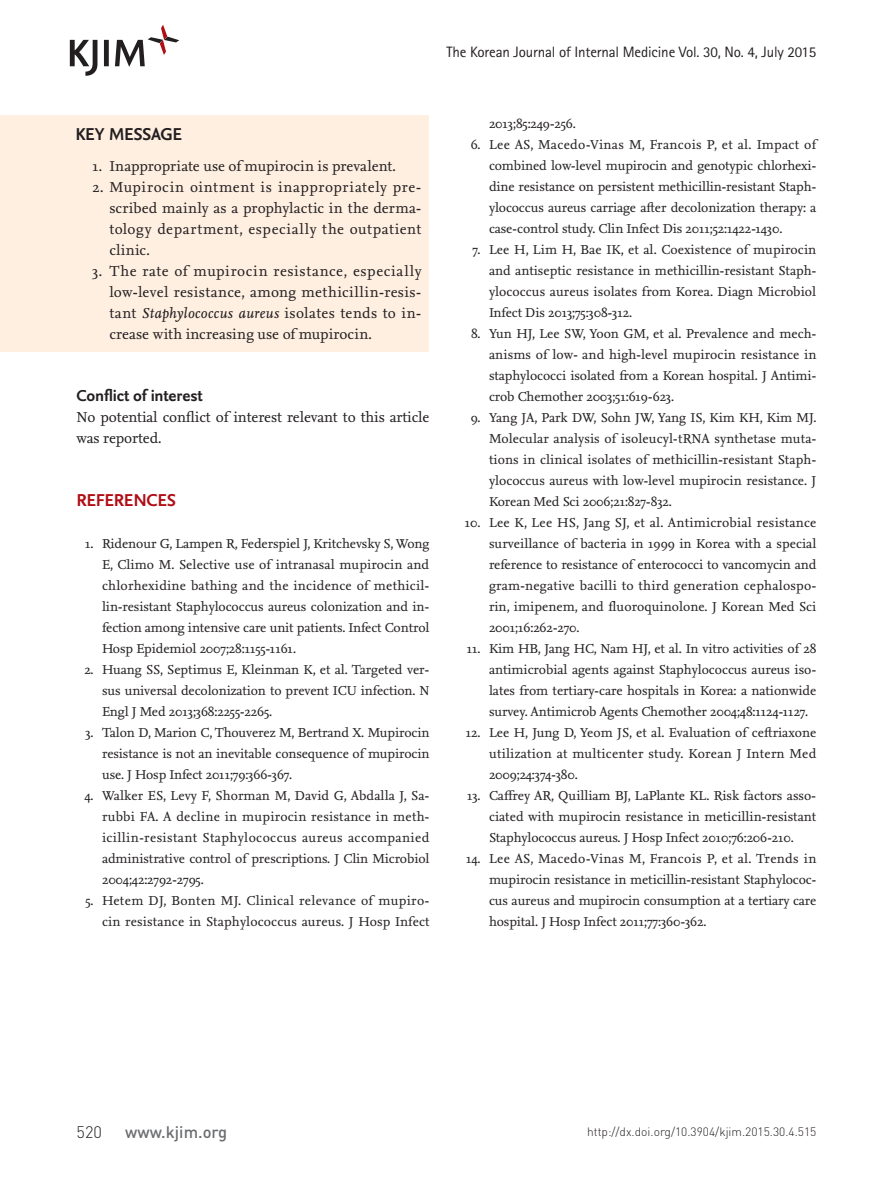
<style>
.page{position:relative;width:893px;height:1191px;background:#fff}
.page>*{position:absolute;margin:0;border:0;box-sizing:border-box;transform-origin:0 0}
.t1{font:700 18px "Nexus Sans";letter-spacing:-.025em;color:#b00d15}
.t2{font:700 18px "Nexus Sans";letter-spacing:-.02em;color:#231f20}
.t3{font:700 16.5px "Nexus Sans";letter-spacing:-.01em;color:#231f20}
.t4{font:500 16.5px "DIN Pro";color:#6c6d70}
.t5{font:300 16.5px "DIN Pro";color:#231f20}
.t6{font:15px/21px "Nexus Serif";color:#231f20;text-align:justify}
.t7{font:15px "Rotis Sans Serif Std";letter-spacing:-.01em;color:#231f20}
.t8{font:13.5px/21px "Nexus Serif";letter-spacing:-.01em;color:#231f20;text-align:justify}
.t9{font:13.5px/21px "Nexus Serif";letter-spacing:.01em;color:#231f20;text-align:right}
.t10{font:300 12px "DIN Pro";color:#231f20}
.s1{font-style:italic}
</style>
<div class="page">
<svg style="left:70px;top:25px;width:109px;height:51px"></svg>
<div style="left:0;top:116px;width:428px;height:236px;background:#feefe1"></div>
<p class="t7" style="left:447px;top:43px;width:371px">The Korean Journal of Internal Medicine Vol. 30, No. 4, July 2015</p>
<h1 class="t2" style="left:75px;top:122px;width:108px">KEY MESSAGE</h1>
<p class="t6" style="left:92px;top:155px;width:305px">1. Inappropriate use of mupirocin is prevalent.</p>
<p class="t6" style="left:109px;top:176px;width:314px;text-indent:-17px">2. Mupirocin ointment is inappropriately pre&shy;scribed mainly as a prophylactic in the derma&shy;tology department, especially the outpatient clinic.</p>
<p class="t6" style="left:109px;top:260px;width:314px;text-indent:-17px">3. The rate of mupirocin resistance, especially low-level resistance, among methicillin-resis&shy;tant <span class="s1">Staphylococcus aureus</span> isolates tends to in&shy;crease with increasing use of mupirocin.</p>
<p class="t3" style="left:77px;top:385px;width:128px">Conflict of interest</p>
<p class="t6" style="left:77px;top:406px;width:354px">No potential conflict of interest relevant to this article was reported.</p>
<h1 class="t1" style="left:77px;top:488px;width:101px">REFERENCES</h1>
<p class="t8" style="left:102px;top:532px;width:329px;text-indent:-17px">1. Ridenour G, Lampen R, Federspiel J, Kritchevsky S, Wong E, Climo M. Selective use of intranasal mupirocin and chlorhexidine bathing and the incidence of methicil&shy;lin-resistant Staphylococcus aureus colonization and in&shy;fection among intensive care unit patients. Infect Control Hosp Epidemiol 2007;28:1155-1161.</p>
<p class="t8" style="left:102px;top:658px;width:329px;text-indent:-18px">2. Huang SS, Septimus E, Kleinman K, et al. Targeted ver&shy;sus universal decolonization to prevent ICU infection. N Engl J Med 2013;368:2255-2265.</p>
<p class="t8" style="left:102px;top:721px;width:329px;text-indent:-17px">3. Talon D, Marion C, Thouverez M, Bertrand X. Mupirocin resistance is not an inevitable consequence of mupirocin use. J Hosp Infect 2011;79:366-367.</p>
<p class="t8" style="left:102px;top:784px;width:329px;text-indent:-18px">4. Walker ES, Levy F, Shorman M, David G, Abdalla J, Sa&shy;rubbi FA. A decline in mupirocin resistance in meth&shy;icillin-resistant Staphylococcus aureus accompanied administrative control of prescriptions. J Clin Microbiol 2004;42:2792-2795.</p>
<p class="t9" style="left:86px;top:889px;width:346px">5. Hetem DJ, Bonten MJ. Clinical relevance of mupiro&shy;cin resistance in Staphylococcus aureus. J Hosp Infect</p>
<p class="t8" style="left:489px;top:112px;width:88px">2013;85:249-256.</p>
<p class="t8" style="left:489px;top:134px;width:329px;text-indent:-18px">6. Lee AS, Macedo-Vinas M, Francois P, et al. Impact of combined low-level mupirocin and genotypic chlorhexi&shy;dine resistance on persistent methicillin-resistant Staph&shy;ylococcus aureus carriage after decolonization therapy: a case-control study. Clin Infect Dis 2011;52:1422-1430.</p>
<p class="t8" style="left:489px;top:239px;width:329px;text-indent:-17px">7. Lee H, Lim H, Bae IK, et al. Coexistence of mupirocin and antiseptic resistance in methicillin-resistant Staph&shy;ylococcus aureus isolates from Korea. Diagn Microbiol Infect Dis 2013;75:308-312.</p>
<p class="t8" style="left:489px;top:323px;width:329px;text-indent:-18px">8. Yun HJ, Lee SW, Yoon GM, et al. Prevalence and mech&shy;anisms of low- and high-level mupirocin resistance in staphylococci isolated from a Korean hospital. J Antimi&shy;crob Chemother 2003;51:619-623.</p>
<p class="t8" style="left:489px;top:407px;width:329px;text-indent:-18px">9. Yang JA, Park DW, Sohn JW, Yang IS, Kim KH, Kim MJ.<br>Molecular analysis of isoleucyl-tRNA synthetase muta&shy;tions in clinical isolates of methicillin-resistant Staph&shy;ylococcus aureus with low-level mupirocin resistance. J Korean Med Sci 2006;21:827-832.</p>
<p class="t8" style="left:489px;top:512px;width:329px;text-indent:-24px">10. Lee K, Lee HS, Jang SJ, et al. Antimicrobial resistance surveillance of bacteria in 1999 in Korea with a special reference to resistance of enterococci to vancomycin and gram-negative bacilli to third generation cephalospo&shy;rin, imipenem, and fluoroquinolone. J Korean Med Sci 2001;16:262-270.</p>
<p class="t8" style="left:489px;top:638px;width:329px;text-indent:-22px">11. Kim HB, Jang HC, Nam HJ, et al. In vitro activities of 28 antimicrobial agents against Staphylococcus aureus iso&shy;lates from tertiary-care hospitals in Korea: a nationwide survey. Antimicrob Agents Chemother 2004;48:1124-1127.</p>
<p class="t8" style="left:489px;top:722px;width:329px;text-indent:-23px">12. Lee H, Jung D, Yeom JS, et al. Evaluation of ceftriaxone utilization at multicenter study. Korean J Intern Med 2009;24:374-380.</p>
<p class="t8" style="left:489px;top:785px;width:329px;text-indent:-22px">13. Caffrey AR, Quilliam BJ, LaPlante KL. Risk factors asso&shy;ciated with mupirocin resistance in meticillin-resistant Staphylococcus aureus. J Hosp Infect 2010;76:206-210.</p>
<p class="t8" style="left:489px;top:848px;width:329px;text-indent:-23px">14. Lee AS, Macedo-Vinas M, Francois P, et al. Trends in mupirocin resistance in meticillin-resistant Staphylococ&shy;cus aureus and mupirocin consumption at a tertiary care hospital. J Hosp Infect 2011;77:360-362.</p>
<p class="t5" style="left:77px;top:1120px;width:27px">520</p>
<p class="t4" style="left:125px;top:1120px;width:104px">www.kjim.org</p>
<p class="t10" style="left:587px;top:1123px;width:231px">http://dx.doi.org/10.3904/kjim.2015.30.4.515</p>
</div>
